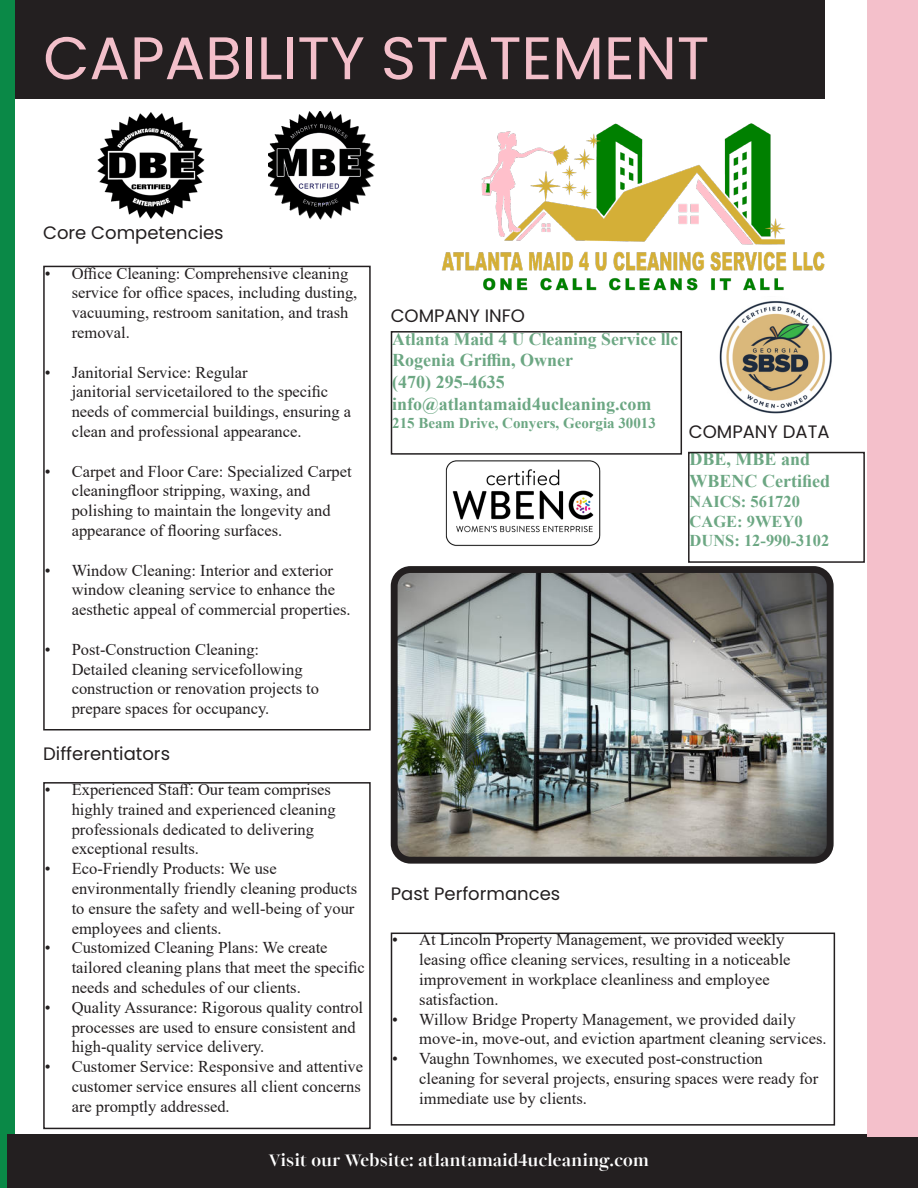
<style>
.page{position:relative;width:918px;height:1188px;background:#fff}
.page>*{position:absolute;margin:0;border:0;box-sizing:border-box;transform-origin:0 0}
.t1{font:60px "Poppins";color:#f3bfca}
.t2{font:700 18px/21.6px "Times New Roman";color:#6ca783}
.t3{font:18px "Poppins";color:#231f20}
.t4{font:700 18px "Joly Display";letter-spacing:-.005em;color:#fff}
.t5{font:700 17.7px "Times New Roman";color:#6ca783}
.t6{font:16.5px/19.8px "Times New Roman";color:#231f20}
.t7{font:700 16.5px "Times New Roman";color:#6ca783}
.t8{font:700 15px "Times New Roman";color:#6ca783}
</style>
<div class="page">
<div style="left:0;top:0;width:824px;height:99px;background:#231f20"></div>
<img style="left:399px;top:574px;width:427px;height:282px">
<div style="left:391px;top:566px;width:443px;height:298px;border:7px solid #231f20;border-radius:16px"></div>
<img style="left:441px;top:108px;width:427px;height:196px">
<div style="left:391px;top:331px;width:291px;height:124px;border:2px solid #231f20"></div>
<div style="left:43px;top:266px;width:328px;height:464px;border:2px solid #231f20"></div>
<div style="left:391px;top:933px;width:444px;height:193px;border:2px solid #231f20"></div>
<div style="left:43px;top:782px;width:328px;height:347px;border:2px solid #231f20"></div>
<div style="left:688px;top:452px;width:177px;height:111px;border:2px solid #231f20"></div>
<div style="left:0;top:0;width:14px;height:1188px;background:#0a8947"></div>
<div style="left:7px;top:1134px;width:911px;height:54px;background:#231f20"></div>
<div style="left:868px;top:0;width:50px;height:1137px;background:#f4c0cb"></div>
<img style="left:97px;top:112px;width:108px;height:107px">
<img style="left:268px;top:111px;width:107px;height:108px">
<img style="left:445px;top:460px;width:156px;height:86px">
<img style="left:719px;top:297px;width:115px;height:117px">
<p class="t1" style="left:43px;top:23px;width:668px">CAPABILITY STATEMENT</p>
<p class="t3" style="left:43px;top:222px;width:182px">Core Competencies</p>
<p class="t6" style="left:72px;top:263px;width:287px;text-indent:-27px">• Office Cleaning: Comprehensive cleaning service for office spaces, including dusting, vacuuming, restroom sanitation, and trash removal.</p>
<p class="t6" style="left:72px;top:362px;width:281px;text-indent:-27px">• Janitorial Service: Regular<br>janitorial servicetailored to the specific needs of commercial buildings, ensuring a clean and professional appearance.</p>
<p class="t6" style="left:72px;top:461px;width:281px;text-indent:-27px">• Carpet and Floor Care: Specialized Carpet cleaningfloor stripping, waxing, and polishing to maintain the longevity and appearance of flooring surfaces.</p>
<p class="t6" style="left:72px;top:560px;width:281px;text-indent:-27px">• Window Cleaning: Interior and exterior window cleaning service to enhance the aesthetic appeal of commercial properties.</p>
<p class="t6" style="left:72px;top:639px;width:249px;text-indent:-27px">• Post-Construction Cleaning:<br>Detailed cleaning servicefollowing construction or renovation projects to prepare spaces for occupancy.</p>
<p class="t3" style="left:43px;top:743px;width:128px">Differentiators</p>
<p class="t6" style="left:72px;top:779px;width:265px;text-indent:-27px">• Experienced Staff: Our team comprises highly trained and experienced cleaning professionals dedicated to delivering exceptional results.</p>
<p class="t6" style="left:72px;top:858px;width:287px;text-indent:-27px">• Eco-Friendly Products: We use environmentally friendly cleaning products to ensure the safety and well-being of your employees and clients.</p>
<p class="t6" style="left:72px;top:937px;width:295px;text-indent:-27px">• Customized Cleaning Plans: We create tailored cleaning plans that meet the specific needs and schedules of our clients.</p>
<p class="t6" style="left:72px;top:997px;width:293px;text-indent:-27px">• Quality Assurance: Rigorous quality control processes are used to ensure consistent and high-quality service delivery.</p>
<p class="t6" style="left:72px;top:1056px;width:293px;text-indent:-27px">• Customer Service: Responsive and attentive customer service ensures all client concerns are promptly addressed.</p>
<p class="t3" style="left:391px;top:306px;width:136px">COMPANY INFO</p>
<p class="t5" style="left:392px;top:326px;width:288px">Atlanta Maid 4 U Cleaning Service llc</p>
<p class="t2" style="left:392px;top:349px;width:182px">Rogenia Griffin, Owner</p>
<p class="t2" style="left:392px;top:371px;width:114px">(470) 295-4635</p>
<p class="t2" style="left:392px;top:392px;width:261px">info@atlantamaid4ucleaning.com</p>
<p class="t8" style="left:392px;top:412px;width:265px">215 Beam Drive, Conyers, Georgia 30013</p>
<p class="t3" style="left:689px;top:421px;width:142px">COMPANY DATA</p>
<p class="t2" style="left:690px;top:448px;width:142px">DBE, MBE and<br>WBENC Certified</p>
<p class="t7" style="left:690px;top:489px;width:112px">NAICS: 561720</p>
<p class="t7" style="left:690px;top:509px;width:115px">CAGE: 9WEY0</p>
<p class="t7" style="left:690px;top:529px;width:141px">DUNS: 12-990-3102</p>
<p class="t3" style="left:391px;top:883px;width:171px">Past Performances</p>
<p class="t6" style="left:419px;top:930px;width:373px;text-indent:-27px">• At Lincoln Property Management, we provided weekly leasing office cleaning services, resulting in a noticeable improvement in workplace cleanliness and employee satisfaction.</p>
<p class="t6" style="left:419px;top:1009px;width:409px;text-indent:-27px">• Willow Bridge Property Management, we provided daily move-in, move-out, and eviction apartment cleaning services.</p>
<p class="t6" style="left:419px;top:1048px;width:401px;text-indent:-27px">• Vaughn Townhomes, we executed post-construction cleaning for several projects, ensuring spaces were ready for immediate use by clients.</p>
<p class="t4" style="left:268px;top:1147px;width:382px">Visit our Website: atlantamaid4ucleaning.com</p>
</div>
